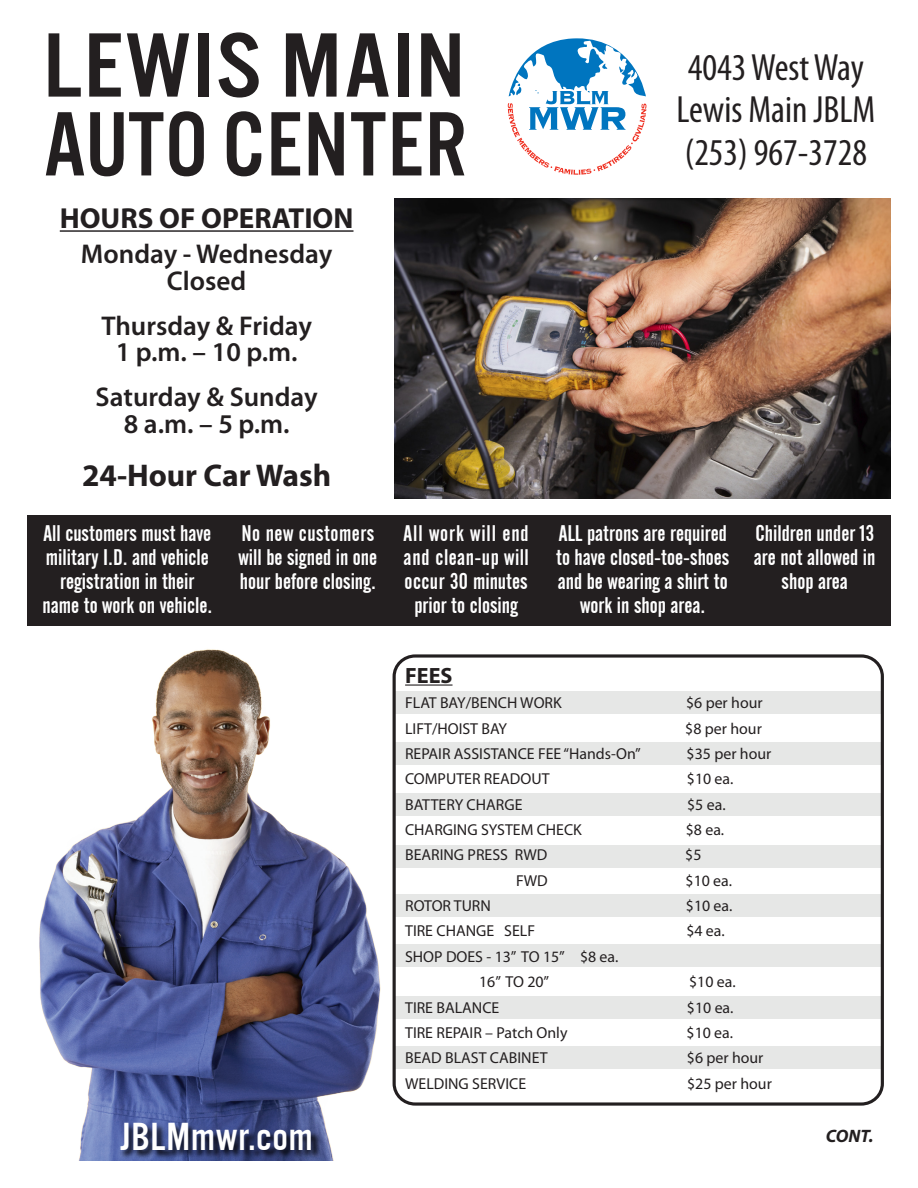
<style>
.page{position:relative;width:918px;height:1188px;background:#fff}
.page>*{position:absolute;margin:0;border:0;box-sizing:border-box;transform-origin:0 0}
.t1{font:94.95px/78.9px "Alternate Got No 3 D";letter-spacing:.02em;color:#231f20;scale:1.1 1}
.t2{font:40.5px "Alternate Got No 3 D";letter-spacing:.02em;color:#fff}
.t3{font:condensed 38.1px/42.6px "Myriad Pro";color:#231f20}
.t4{font:700 31.5px "Myriad Pro";color:#231f20}
.t5{font:700 29.1px "Myriad";color:#231f20}
.t6{font:600 27.15px/26.5px "Myriad Pro";color:#231f20;text-align:center}
.t7{font:22.5px/24px "Alternate Gothic No 2 BT";color:#fff;text-align:center}
.t8{font:22.5px/24px "Alternate Gothic No 2 BT";letter-spacing:.02em;color:#fff;text-align:center}
.t9{font:700 22.2px "Myriad Pro";color:#231f20}
.t10{font:italic 700 18px "Myriad Pro";color:#231f20}
.t11{font:15.9px/25.3px "Myriad Pro";color:#231f20;text-align:center}
</style>
<div class="page">
<div style="left:27px;top:515px;width:864px;height:110px;background:#231f20"></div>
<svg style="left:393px;top:654px;width:491px;height:452px"></svg>
<svg style="left:508px;top:38px;width:138px;height:137px"></svg>
<hr style="left:60px;top:230px;width:294px;height:2px;background:#231f20">
<img style="left:39px;top:649px;width:342px;height:512px">
<img style="left:394px;top:199px;width:497px;height:299px">
<img style="left:117px;top:1114px;width:208px;height:47px">
<h1 class="t1" style="left:43px;top:28px;width:387px">LEWIS MAIN<br>AUTO CENTER</h1>
<h3 class="t5" style="left:60px;top:203px;width:295px">HOURS OF OPERATION</h3>
<h3 class="t6" style="left:81px;top:240px;width:253px">Monday - Wednesday<br>Closed</h3>
<h3 class="t6" style="left:101px;top:312px;width:212px">Thursday &amp; Friday<br>1 p.m. – 10 p.m.</h3>
<h3 class="t6" style="left:96px;top:383px;width:224px">Saturday &amp; Sunday<br>8 a.m. – 5 p.m.</h3>
<h3 class="t4" style="left:82px;top:455px;width:251px">24-Hour Car Wash</h3>
<h3 class="t3" style="left:677px;top:45px;width:200px">4043 West Way<br>Lewis Main JBLM (253) 967-3728</h3>
<h3 class="t7" style="left:42px;top:521px;width:171px">All customers must have military I.D. and vehicle registration in their name to work on vehicle.</h3>
<h3 class="t7" style="left:556px;top:521px;width:175px">ALL patrons are required to have closed-toe-shoes and be wearing a shirt to work in shop area.</h3>
<h3 class="t7" style="left:754px;top:521px;width:123px">Children under 13 are not allowed in shop area</h3>
<h3 class="t8" style="left:403px;top:521px;width:127px">All work will end and clean-up will occur 30 minutes prior to closing</h3>
<h3 class="t7" style="left:239px;top:521px;width:140px;text-align:left">No new customers will be signed in one hour before closing.</h3>
<h3 class="t9" style="left:405px;top:661px;width:49px">FEES</h3>
<p class="t11" style="left:405px;top:690px;width:158px">FLAT BAY/BENCH WORK</p>
<p class="t11" style="left:686px;top:690px;width:78px">$6 per hour</p>
<p class="t11" style="left:405px;top:715px;width:104px">LIFT/HOIST BAY</p>
<p class="t11" style="left:685px;top:715px;width:78px">$8 per hour</p>
<p class="t11" style="left:405px;top:741px;width:237px">REPAIR ASSISTANCE FEE “Hands-On”</p>
<p class="t11" style="left:687px;top:741px;width:86px">$35 per hour</p>
<p class="t11" style="left:405px;top:766px;width:146px">COMPUTER READOUT</p>
<p class="t11" style="left:687px;top:766px;width:48px">$10 ea.</p>
<p class="t11" style="left:405px;top:791px;width:119px">BATTERY CHARGE</p>
<p class="t11" style="left:687px;top:791px;width:40px">$5 ea.</p>
<p class="t11" style="left:405px;top:817px;width:178px">CHARGING SYSTEM CHECK</p>
<p class="t11" style="left:686px;top:817px;width:40px">$8 ea.</p>
<p class="t11" style="left:405px;top:842px;width:144px">BEARING PRESS RWD</p>
<p class="t11" style="left:685px;top:842px;width:18px">$5</p>
<p class="t11" style="left:516px;top:867px;width:33px">FWD</p>
<p class="t11" style="left:686px;top:867px;width:48px">$10 ea.</p>
<p class="t11" style="left:405px;top:893px;width:87px">ROTOR TURN</p>
<p class="t11" style="left:686px;top:893px;width:48px">$10 ea.</p>
<p class="t11" style="left:405px;top:918px;width:131px">TIRE CHANGE SELF</p>
<p class="t11" style="left:686px;top:918px;width:40px">$4 ea.</p>
<p class="t11" style="left:405px;top:944px;width:215px">SHOP DOES - 13” TO 15” $8 ea.<br>16” TO 20”</p>
<p class="t11" style="left:689px;top:969px;width:48px">$10 ea.</p>
<p class="t11" style="left:405px;top:994px;width:96px">TIRE BALANCE</p>
<p class="t11" style="left:687px;top:994px;width:48px">$10 ea.</p>
<p class="t11" style="left:405px;top:1020px;width:164px">TIRE REPAIR – Patch Only</p>
<p class="t11" style="left:687px;top:1020px;width:48px">$10 ea.</p>
<p class="t11" style="left:405px;top:1045px;width:144px">BEAD BLAST CABINET</p>
<p class="t11" style="left:687px;top:1045px;width:78px">$6 per hour</p>
<p class="t11" style="left:405px;top:1070px;width:123px">WELDING SERVICE</p>
<p class="t11" style="left:687px;top:1070px;width:86px">$25 per hour</p>
<h2 class="t2" style="left:120px;top:1115px;width:194px">JBLMmwr.com</h2>
<p class="t10" style="left:826px;top:1124px;width:49px">CONT.</p>
</div>
